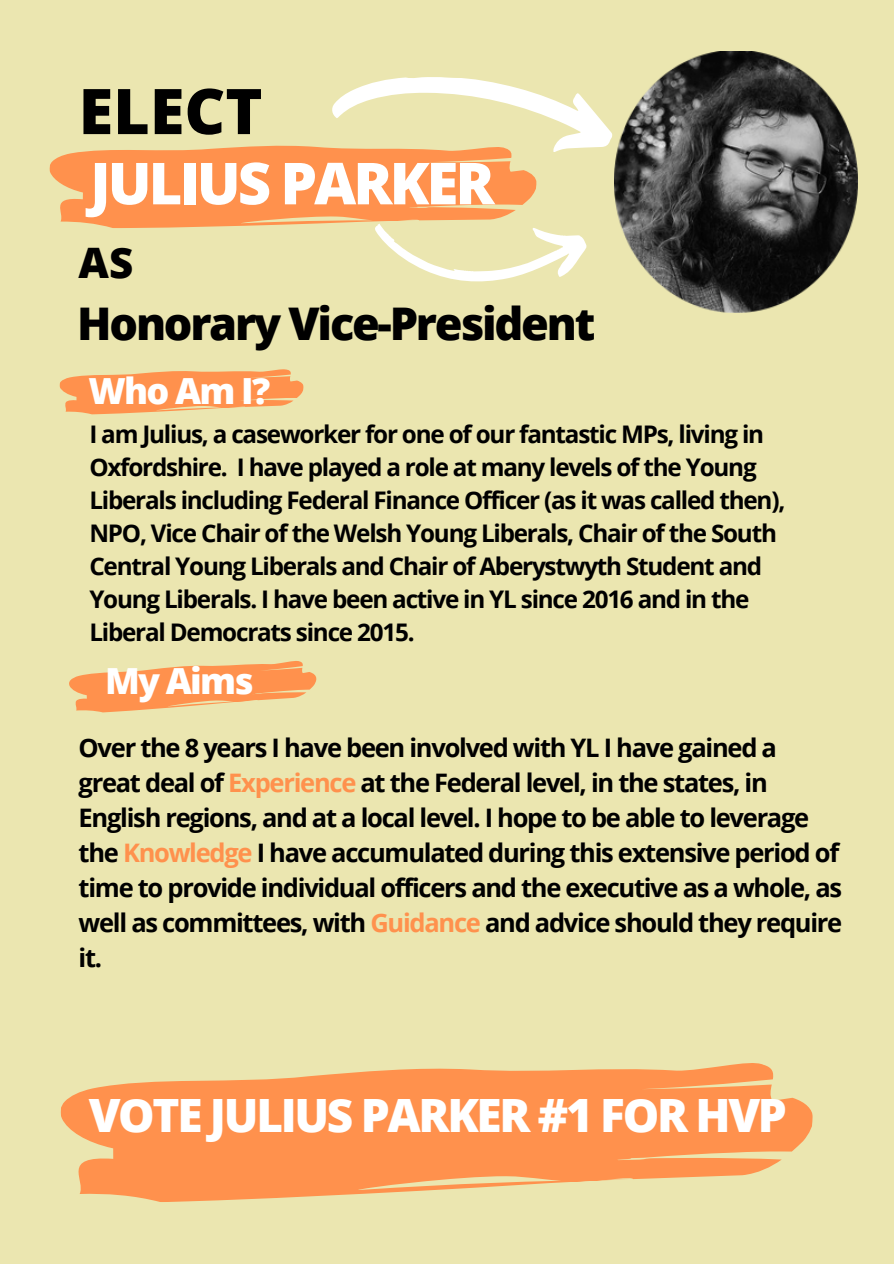
<style>
.page{position:relative;width:894px;height:1264px;background:#fff}
.page>*{position:absolute;margin:0;border:0;box-sizing:border-box;transform-origin:0 0}
.t1{font:800 63px "Open Sans";color:#000}
.t2{font:800 57.9px "Open Sans";letter-spacing:-.05em;color:#fff}
.t3{font:800 45.9px "Open Sans";letter-spacing:-.05em;color:#fff}
.t4{font:800 45px "Open Sans";letter-spacing:-.05em;color:#000}
.t5{font:800 42px "Open Sans";color:#000}
.t6{font:800 36px "Open Sans";letter-spacing:-.05em;color:#fff}
.t7{font:700 25.5px/34.8px "Open Sans";letter-spacing:-.05em;color:#000}
.t8{font:700 24.3px/33px "Open Sans";letter-spacing:-.05em;color:#000}
.s1{color:#ff914d}
</style>
<div class="page">
<div style="left:0;top:0;width:893px;height:1263px;background:#ebe6b0"></div>
<svg style="left:49px;top:145px;width:488px;height:83px;background:#fc9c5a"></svg>
<svg style="left:331px;top:77px;width:282px;height:77px"></svg>
<svg style="left:374px;top:223px;width:213px;height:59px"></svg>
<svg style="left:59px;top:369px;width:245px;height:46px"></svg>
<svg style="left:69px;top:661px;width:248px;height:51px"></svg>
<img style="left:614px;top:52px;width:243px;height:261px">
<svg style="left:60px;top:1063px;width:753px;height:139px;fill:#ff914d"></svg>
<h1 class="t1" style="left:79px;top:67px;width:185px">ELECT</h1>
<p class="t2" style="left:90px;top:142px;width:406px">JULIUS PARKER</p>
<p class="t5" style="left:79px;top:234px;width:56px">AS</p>
<h1 class="t4" style="left:77px;top:291px;width:519px">Honorary Vice-President</h1>
<p class="t6" style="left:88px;top:365px;width:183px">Who Am I?</p>
<h2 class="t8" style="left:89px;top:417px;width:697px">I am Julius, a caseworker for one of our fantastic MPs, living in Oxfordshire. I have played a role at many levels of the Young Liberals including Federal Finance Officer (as it was called then), NPO, Vice Chair of the Welsh Young Liberals, Chair of the South Central Young Liberals and Chair of Aberystwyth Student and Young Liberals. I have been active in YL since 2016 and in the Liberal Democrats since 2015.</h2>
<h3 class="t6" style="left:105px;top:655px;width:150px">My Aims</h3>
<p class="t7" style="left:79px;top:730px;width:765px">Over the 8 years I have been involved with YL I have gained a great deal of <span class="s1">Experience</span> at the Federal level, in the states, in English regions, and at a local level. I hope to be able to leverage the <span class="s1">Knowledge</span> I have accumulated during this extensive period of time to provide individual officers and the executive as a whole, as well as committees, with <span class="s1">Guidance</span> and advice should they require it.</p>
<h4 class="t3" style="left:89px;top:1082px;width:699px">VOTE JULIUS PARKER #1 FOR HVP</h4>
</div>
